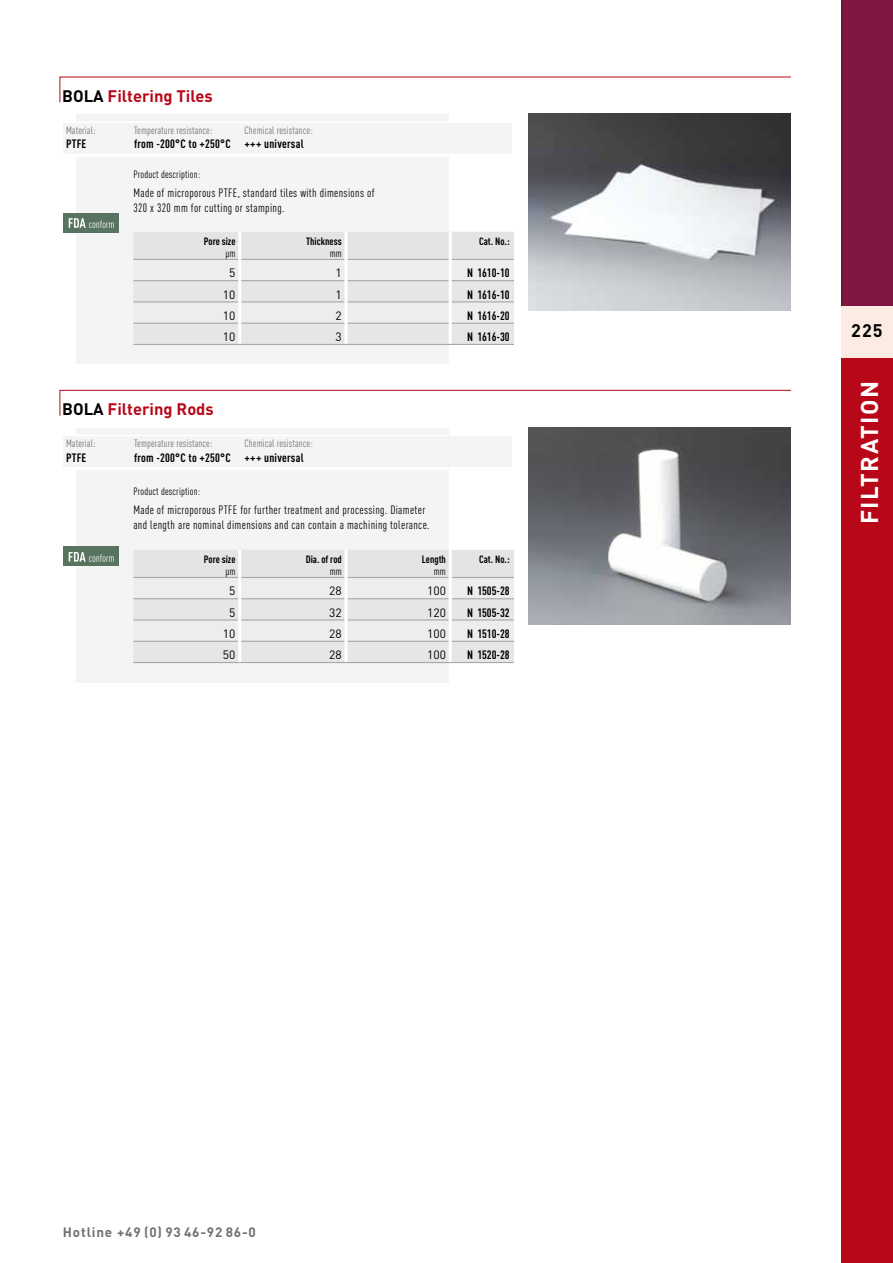
<style>
.page{position:relative;width:893px;height:1263px;background:#fff}
.page>*{position:absolute;margin:0;border:0;box-sizing:border-box;transform-origin:0 0}
.t1{font:700 24px "DIN Pro";letter-spacing:.06em;color:#fff}
.t2{font:700 18px "DIN Pro";color:#000}
.t3{font:700 16.5px "DIN Pro";color:#b80718}
.t4{font:700 13.5px "DIN Pro";letter-spacing:.06em;color:#707172}
.t5{font:condensed 12px/15px "DIN Pro";letter-spacing:.03em;color:#000}
.t6{font:700 condensed 12px "DIN Pro";letter-spacing:.015em;color:#000}
.t7{font:12px "DIN Pro";color:#000}
.t8{font:condensed 10.5px "DIN Pro";letter-spacing:.01em;color:#707172}
.t9{font:700 condensed 10.5px "DIN Pro";color:#000}
.t10{font:condensed 10.5px "DIN Pro";letter-spacing:.015em;color:#000}
.s1{color:#000}
</style>
<div class="page">
<div style="left:842px;top:357px;width:51px;height:906px;background:#b80718"></div>
<div style="left:842px;top:0;width:51px;height:306px;background:#801644"></div>
<div style="left:842px;top:306px;width:51px;height:51px;background:#fcebe2"></div>
<svg style="left:59px;top:76px;width:732px;height:27px"></svg>
<div style="left:77px;top:114px;width:372px;height:250px;background:#f4f4f5"></div>
<div style="left:64px;top:123px;width:448px;height:31px;background:#f4f4f5"></div>
<hr style="left:77px;top:154px;width:372px;height:3px;background:#fff">
<hr style="left:77px;top:122px;width:372px;height:1px;background:#fff">
<div style="left:133px;top:232px;width:381px;height:112px;background:#e5e6e6"></div>
<hr style="left:133px;top:259px;width:105px;height:1px;background:#a7a8aa">
<hr style="left:241px;top:259px;width:104px;height:1px;background:#a7a8aa">
<hr style="left:348px;top:259px;width:101px;height:1px;background:#a7a8aa">
<hr style="left:452px;top:259px;width:62px;height:1px;background:#a7a8aa">
<hr style="left:133px;top:280px;width:105px;height:1px;background:#a7a8aa">
<hr style="left:241px;top:280px;width:104px;height:1px;background:#a7a8aa">
<hr style="left:348px;top:280px;width:101px;height:1px;background:#a7a8aa">
<hr style="left:452px;top:280px;width:62px;height:1px;background:#a7a8aa">
<hr style="left:133px;top:301px;width:105px;height:1px;background:#a7a8aa">
<hr style="left:241px;top:301px;width:104px;height:1px;background:#a7a8aa">
<hr style="left:348px;top:301px;width:101px;height:1px;background:#a7a8aa">
<hr style="left:452px;top:301px;width:62px;height:1px;background:#a7a8aa">
<hr style="left:133px;top:323px;width:105px;height:1px;background:#a7a8aa">
<hr style="left:241px;top:323px;width:104px;height:1px;background:#a7a8aa">
<hr style="left:348px;top:323px;width:101px;height:1px;background:#a7a8aa">
<hr style="left:452px;top:323px;width:62px;height:1px;background:#a7a8aa">
<hr style="left:449px;top:232px;width:3px;height:27px;background:#fff">
<hr style="left:449px;top:259px;width:3px;height:22px;background:#fff">
<hr style="left:449px;top:281px;width:3px;height:21px;background:#fff">
<hr style="left:449px;top:302px;width:3px;height:21px;background:#fff">
<hr style="left:449px;top:323px;width:3px;height:21px;background:#fff">
<hr style="left:238px;top:232px;width:3px;height:27px;background:#fff">
<hr style="left:345px;top:232px;width:3px;height:27px;background:#fff">
<hr style="left:238px;top:259px;width:3px;height:22px;background:#fff">
<hr style="left:345px;top:259px;width:3px;height:22px;background:#fff">
<hr style="left:238px;top:281px;width:3px;height:21px;background:#fff">
<hr style="left:345px;top:281px;width:3px;height:21px;background:#fff">
<hr style="left:238px;top:302px;width:3px;height:21px;background:#fff">
<hr style="left:345px;top:302px;width:3px;height:21px;background:#fff">
<hr style="left:238px;top:323px;width:3px;height:21px;background:#fff">
<hr style="left:345px;top:323px;width:3px;height:21px;background:#fff">
<hr style="left:133px;top:344px;width:107px;height:1px;background:#a7a8aa">
<hr style="left:240px;top:344px;width:106px;height:1px;background:#a7a8aa">
<hr style="left:346px;top:344px;width:104px;height:1px;background:#a7a8aa">
<hr style="left:450px;top:344px;width:64px;height:1px;background:#a7a8aa">
<svg style="left:59px;top:390px;width:732px;height:26px"></svg>
<div style="left:77px;top:428px;width:372px;height:254px;background:#f4f4f5"></div>
<div style="left:64px;top:436px;width:448px;height:31px;background:#f4f4f5"></div>
<hr style="left:77px;top:467px;width:372px;height:3px;background:#fff">
<hr style="left:77px;top:435px;width:372px;height:1px;background:#fff">
<div style="left:133px;top:550px;width:381px;height:112px;background:#e5e6e6"></div>
<hr style="left:133px;top:577px;width:105px;height:1px;background:#a7a8aa">
<hr style="left:241px;top:577px;width:104px;height:1px;background:#a7a8aa">
<hr style="left:348px;top:577px;width:101px;height:1px;background:#a7a8aa">
<hr style="left:452px;top:577px;width:62px;height:1px;background:#a7a8aa">
<hr style="left:133px;top:598px;width:105px;height:1px;background:#a7a8aa">
<hr style="left:241px;top:598px;width:104px;height:1px;background:#a7a8aa">
<hr style="left:348px;top:598px;width:101px;height:1px;background:#a7a8aa">
<hr style="left:452px;top:598px;width:62px;height:1px;background:#a7a8aa">
<hr style="left:133px;top:619px;width:105px;height:1px;background:#a7a8aa">
<hr style="left:241px;top:619px;width:104px;height:1px;background:#a7a8aa">
<hr style="left:348px;top:619px;width:101px;height:1px;background:#a7a8aa">
<hr style="left:452px;top:619px;width:62px;height:1px;background:#a7a8aa">
<hr style="left:133px;top:641px;width:105px;height:1px;background:#a7a8aa">
<hr style="left:241px;top:641px;width:104px;height:1px;background:#a7a8aa">
<hr style="left:348px;top:641px;width:101px;height:1px;background:#a7a8aa">
<hr style="left:452px;top:641px;width:62px;height:1px;background:#a7a8aa">
<hr style="left:449px;top:550px;width:3px;height:27px;background:#fff">
<hr style="left:449px;top:577px;width:3px;height:22px;background:#fff">
<hr style="left:449px;top:599px;width:3px;height:21px;background:#fff">
<hr style="left:449px;top:620px;width:3px;height:21px;background:#fff">
<hr style="left:449px;top:641px;width:3px;height:21px;background:#fff">
<hr style="left:238px;top:550px;width:3px;height:27px;background:#fff">
<hr style="left:345px;top:550px;width:3px;height:27px;background:#fff">
<hr style="left:238px;top:577px;width:3px;height:22px;background:#fff">
<hr style="left:345px;top:577px;width:3px;height:22px;background:#fff">
<hr style="left:238px;top:599px;width:3px;height:21px;background:#fff">
<hr style="left:345px;top:599px;width:3px;height:21px;background:#fff">
<hr style="left:238px;top:620px;width:3px;height:21px;background:#fff">
<hr style="left:345px;top:620px;width:3px;height:21px;background:#fff">
<hr style="left:238px;top:641px;width:3px;height:21px;background:#fff">
<hr style="left:345px;top:641px;width:3px;height:21px;background:#fff">
<hr style="left:133px;top:662px;width:107px;height:1px;background:#a7a8aa">
<hr style="left:240px;top:662px;width:106px;height:1px;background:#a7a8aa">
<hr style="left:346px;top:662px;width:104px;height:1px;background:#a7a8aa">
<hr style="left:450px;top:662px;width:64px;height:1px;background:#a7a8aa">
<img style="left:529px;top:113px;width:262px;height:197px">
<img style="left:529px;top:427px;width:262px;height:198px">
<div style="left:64px;top:546px;width:55px;height:20px;background:#587460"></div>
<svg style="left:69px;top:552px;width:45px;height:10px"></svg>
<div style="left:64px;top:213px;width:55px;height:20px;background:#587460"></div>
<svg style="left:69px;top:218px;width:45px;height:10px"></svg>
<h3 class="t3" style="left:62px;top:84px;width:152px"><span class="s1">BOLA</span> Filtering Tiles</h3>
<p class="t8" style="left:66px;top:124px;width:31px">Material:</p>
<p class="t8" style="left:134px;top:124px;width:80px">Temperature resistance:</p>
<p class="t8" style="left:245px;top:124px;width:70px">Chemical resistance:</p>
<p class="t6" style="left:66px;top:137px;width:22px">PTFE</p>
<p class="t6" style="left:134px;top:137px;width:171px">from -200°C to +250°C +++ universal</p>
<p class="t10" style="left:133px;top:168px;width:68px">Product description:</p>
<p class="t5" style="left:133px;top:185px;width:243px">Made of microporous PTFE, standard tiles with dimensions of<br>320 x 320 mm for cutting or stamping.</p>
<p class="t9" style="left:204px;top:235px;width:33px">Pore size</p>
<p class="t10" style="left:225px;top:247px;width:11px">µm</p>
<p class="t9" style="left:306px;top:235px;width:37px">Thickness</p>
<p class="t10" style="left:330px;top:247px;width:13px">mm</p>
<p class="t9" style="left:479px;top:235px;width:32px">Cat. No.:</p>
<p class="t7" style="left:229px;top:265px;width:8px">5</p>
<p class="t7" style="left:335px;top:265px;width:8px">1</p>
<p class="t6" style="left:467px;top:266px;width:44px">N 1610-10</p>
<p class="t7" style="left:223px;top:286px;width:14px">10</p>
<p class="t7" style="left:335px;top:286px;width:8px">1</p>
<p class="t6" style="left:467px;top:287px;width:44px">N 1616-10</p>
<p class="t7" style="left:223px;top:307px;width:14px">10</p>
<p class="t7" style="left:335px;top:307px;width:8px">2</p>
<p class="t6" style="left:467px;top:308px;width:44px">N 1616-20</p>
<p class="t7" style="left:223px;top:329px;width:14px">10</p>
<p class="t7" style="left:335px;top:329px;width:8px">3</p>
<p class="t6" style="left:467px;top:330px;width:44px">N 1616-30</p>
<h3 class="t3" style="left:62px;top:398px;width:153px"><span class="s1">BOLA</span> Filtering Rods</h3>
<p class="t8" style="left:66px;top:438px;width:31px">Material:</p>
<p class="t8" style="left:134px;top:438px;width:80px">Temperature resistance:</p>
<p class="t8" style="left:245px;top:438px;width:70px">Chemical resistance:</p>
<p class="t6" style="left:66px;top:450px;width:22px">PTFE</p>
<p class="t6" style="left:134px;top:450px;width:171px">from -200°C to +250°C +++ universal</p>
<p class="t10" style="left:133px;top:485px;width:68px">Product description:</p>
<p class="t5" style="left:133px;top:502px;width:298px">Made of microporous PTFE for further treatment and processing. Diameter and length are nominal dimensions and can contain a machining tolerance.</p>
<p class="t9" style="left:204px;top:553px;width:33px">Pore size</p>
<p class="t10" style="left:225px;top:565px;width:11px">µm</p>
<p class="t9" style="left:306px;top:553px;width:38px">Dia. of rod</p>
<p class="t10" style="left:330px;top:565px;width:13px">mm</p>
<p class="t9" style="left:422px;top:553px;width:26px">Length</p>
<p class="t10" style="left:434px;top:565px;width:13px">mm</p>
<p class="t9" style="left:479px;top:553px;width:32px">Cat. No.:</p>
<p class="t7" style="left:229px;top:583px;width:8px">5</p>
<p class="t7" style="left:329px;top:583px;width:14px">28</p>
<p class="t7" style="left:427px;top:583px;width:20px">100</p>
<p class="t6" style="left:467px;top:584px;width:44px">N 1505-28</p>
<p class="t7" style="left:229px;top:604px;width:8px">5</p>
<p class="t7" style="left:329px;top:604px;width:14px">32</p>
<p class="t7" style="left:427px;top:604px;width:20px">120</p>
<p class="t6" style="left:467px;top:605px;width:44px">N 1505-32</p>
<p class="t7" style="left:223px;top:625px;width:14px">10</p>
<p class="t7" style="left:329px;top:625px;width:14px">28</p>
<p class="t7" style="left:427px;top:625px;width:20px">100</p>
<p class="t6" style="left:467px;top:626px;width:44px">N 1510-28</p>
<p class="t7" style="left:223px;top:647px;width:14px">50</p>
<p class="t7" style="left:329px;top:647px;width:14px">28</p>
<p class="t7" style="left:427px;top:647px;width:20px">100</p>
<p class="t6" style="left:467px;top:648px;width:44px">N 1520-28</p>
<p class="t4" style="left:63px;top:1222px;width:194px">Hotline +49 (0) 93 46-92 86-0</p>
<h2 class="t2" style="left:851px;top:319px;width:33px">225</h2>
<h1 class="t1" style="left:853px;top:524px;width:145px;rotate:-90deg">FILTRATION</h1>
</div>
